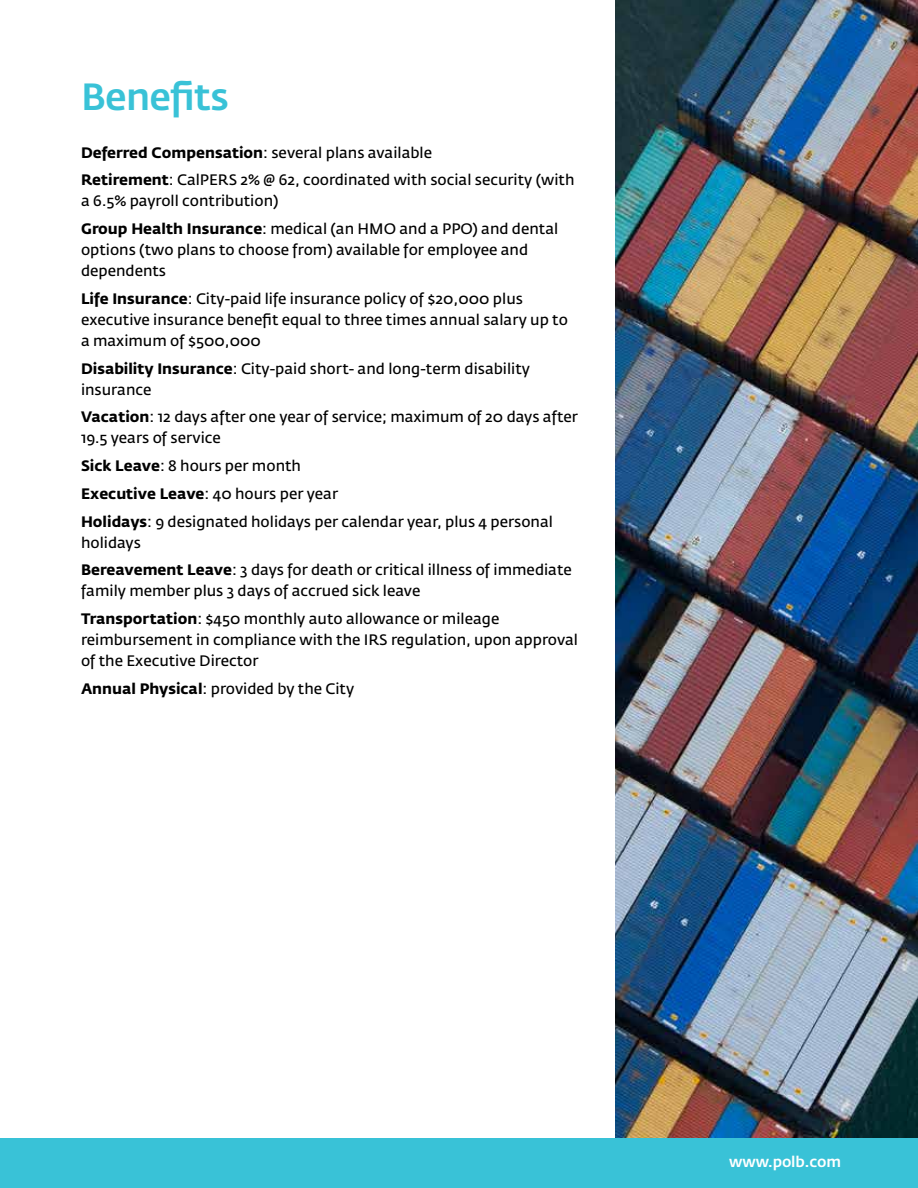
<style>
.page{position:relative;width:918px;height:1188px;background:#fff}
.page>*{position:absolute;margin:0;border:0;box-sizing:border-box;transform-origin:0 0}
.t1{font:500 37.5px "Fedra Sans Std";letter-spacing:-.02em;color:#39c2d7}
.t2{font:600 15px/27.8px "Fedra Sans Std";color:#000}
.t3{font:500 15px "Fedra Sans Std";letter-spacing:-.01em;color:#fff}
.s1{font-weight:700}
</style>
<div class="page">
<img style="left:616px;top:0;width:302px;height:1138px">
<div style="left:0;top:1138px;width:918px;height:50px;background:#39c2d7"></div>
<h1 class="t1" style="left:81px;top:74px;width:149px">Benefits</h1>
<p class="t2" style="left:81px;top:139px;width:495px"><span class="s1">Deferred Compensation</span>: several plans available<br><span class="s1">Retirement</span>: CalPERS 2% @ 62, coordinated with social security (with</p>
<p class="t2" style="left:81px;top:187px;width:479px">a 6.5% payroll contribution)<br><span class="s1">Group Health Insurance</span>: medical (an HMO and a PPO) and dental</p>
<p class="t2" style="left:81px;top:239px;width:449px;line-height:21px">options (two plans to choose from) available for employee and dependents</p>
<p class="t2" style="left:81px;top:288px;width:488px;line-height:21px"><span class="s1">Life Insurance</span>: City-paid life insurance policy of $20,000 plus executive insurance benefit equal to three times annual salary up to a maximum of $500,000</p>
<p class="t2" style="left:81px;top:358px;width:451px;line-height:21px"><span class="s1">Disability Insurance</span>: City-paid short- and long-term disability insurance</p>
<p class="t2" style="left:81px;top:407px;width:498px;line-height:21px"><span class="s1">Vacation</span>: 12 days after one year of service; maximum of 20 days after<br>19.5 years of service</p>
<p class="t2" style="left:81px;top:452px;width:474px"><span class="s1">Sick Leave</span>: 8 hours per month<br><span class="s1">Executive Leave</span>: 40 hours per year<br><span class="s1">Holidays</span>: 9 designated holidays per calendar year, plus 4 personal</p>
<p class="t2" style="left:81px;top:529px;width:492px">holidays<br><span class="s1">Bereavement Leave</span>: 3 days for death or critical illness of immediate</p>
<p class="t2" style="left:81px;top:577px;width:420px">family member plus 3 days of accrued sick leave<br><span class="s1">Transportation</span>: $450 monthly auto allowance or mileage</p>
<p class="t2" style="left:81px;top:629px;width:499px;line-height:21px">reimbursement in compliance with the IRS regulation, upon approval of the Executive Director</p>
<p class="t2" style="left:81px;top:675px;width:275px"><span class="s1">Annual Physical</span>: provided by the City</p>
<p class="t3" style="left:729px;top:1152px;width:113px">www.polb.com</p>
</div>
